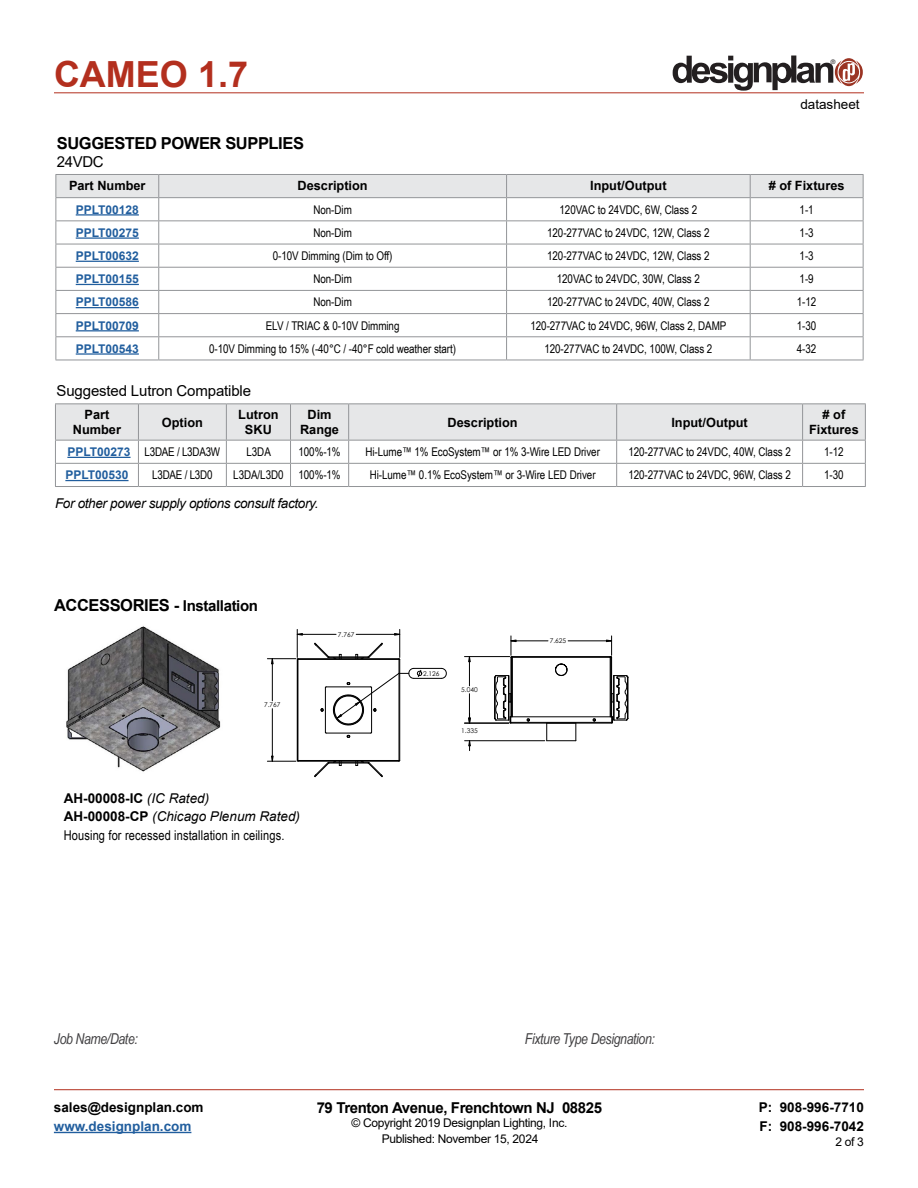
<style>
.page{position:relative;width:918px;height:1188px;background:#fff}
.page>*{position:absolute;margin:0;border:0;box-sizing:border-box;transform-origin:0 0}
.t1{font:700 36px "Arial";color:#b32f1e}
.t2{font:700 16.5px "Arial";letter-spacing:-.025em;color:#000}
.t3{font:italic 15px "Arial Narrow";letter-spacing:-.025em;color:#414042}
.t4{font:700 15px "Arial";letter-spacing:-.025em;color:#000}
.t5{font:15px "Arial";letter-spacing:-.01em;color:#000}
.t6{font:italic 13.5px/18px "Arial";color:#000}
.t7{font:700 13.5px/19.5px "Arial";color:#000}
.t8{font:13.5px "Arial Narrow";letter-spacing:.01em;color:#000}
.t9{font:italic 13.5px "Arial";letter-spacing:-.025em;color:#000}
.t10{font:700 13.5px "Arial";color:#215e9e}
.t11{font:13.5px "Arial";color:#000}
.t12{font:700 12.75px/15px "Arial";color:#000;text-align:center}
.t13{font:12px "Arial Narrow";letter-spacing:-.005em;color:#000}
.t14{font:700 12px "Arial";color:#215e9e}
.t15{font:12px "Arial";letter-spacing:-.025em;color:#000}
.t16{font:6.6px "Century Gothic";color:#000}
.t17{font:6.3px "Helvetica";color:#231f20}
.s1{font-family:"Arial";font-weight:700;color:#215e9e}
.s2{font-size:15px}
.s3{font-weight:700;font-style:normal}
</style>
<div class="page">
<hr style="left:54px;top:93px;width:810px;height:1px;background:#b32f1e">
<hr style="left:54px;top:1089px;width:810px;height:1px;background:#b32f1e">
<hr style="left:54px;top:1132px;width:137px;height:1px;background:#215e9e">
<svg style="left:673px;top:56px;width:190px;height:35px"></svg>
<hr style="left:56px;top:360px;width:103px;height:1px;background:#939598">
<hr style="left:159px;top:360px;width:348px;height:1px;background:#939598">
<hr style="left:507px;top:360px;width:243px;height:1px;background:#939598">
<hr style="left:750px;top:360px;width:114px;height:1px;background:#939598">
<svg style="left:56px;top:174px;width:808px;height:186px"></svg>
<hr style="left:76px;top:214px;width:63px;height:2px;background:#215e9e">
<hr style="left:76px;top:237px;width:63px;height:2px;background:#215e9e">
<hr style="left:76px;top:261px;width:63px;height:1px;background:#215e9e">
<hr style="left:76px;top:284px;width:63px;height:1px;background:#215e9e">
<hr style="left:76px;top:307px;width:63px;height:1px;background:#215e9e">
<hr style="left:76px;top:330px;width:63px;height:1px;background:#215e9e">
<hr style="left:76px;top:353px;width:63px;height:2px;background:#215e9e">
<img style="left:66px;top:626px;width:155px;height:146px">
<svg style="left:314px;top:762px;width:69px;height:15px"></svg>
<hr style="left:329px;top:657px;width:39px;height:1px;background:#000">
<svg style="left:314px;top:643px;width:28px;height:15px"></svg>
<svg style="left:356px;top:643px;width:27px;height:15px"></svg>
<div style="left:297px;top:659px;width:1px;height:102px;border:1px solid #000"></div>
<hr style="left:298px;top:659px;width:101px;height:1px;background:#000">
<hr style="left:298px;top:760px;width:101px;height:1px;background:#000">
<hr style="left:325px;top:688px;width:1px;height:44px;background:#000">
<hr style="left:326px;top:733px;width:45px;height:1px;background:#000">
<hr style="left:326px;top:687px;width:45px;height:1px;background:#000">
<svg style="left:321px;top:708px;width:3px;height:4px"></svg>
<hr style="left:298px;top:658px;width:101px;height:1px;background:#000">
<hr style="left:399px;top:659px;width:1px;height:101px;background:#000">
<hr style="left:298px;top:761px;width:101px;height:1px;background:#000">
<hr style="left:297px;top:634px;width:39px;height:1px;background:#000">
<hr style="left:356px;top:634px;width:44px;height:1px;background:#000">
<hr style="left:272px;top:659px;width:1px;height:42px;background:#000">
<hr style="left:272px;top:709px;width:1px;height:52px;background:#000">
<svg style="left:394px;top:629px;width:6px;height:31px"></svg>
<svg style="left:267px;top:756px;width:32px;height:6px"></svg>
<svg style="left:267px;top:629px;width:36px;height:35px"></svg>
<svg style="left:333px;top:668px;width:114px;height:70px"></svg>
<hr style="left:465px;top:740px;width:80px;height:1px;background:#000">
<hr style="left:465px;top:656px;width:45px;height:1px;background:#000">
<hr style="left:465px;top:723px;width:44px;height:1px;background:#000">
<svg style="left:468px;top:740px;width:3px;height:11px"></svg>
<svg style="left:468px;top:656px;width:3px;height:30px"></svg>
<svg style="left:468px;top:694px;width:3px;height:29px"></svg>
<svg style="left:494px;top:636px;width:135px;height:105px"></svg>
<hr style="left:55px;top:486px;width:83px;height:1px;background:#939598">
<hr style="left:138px;top:486px;width:88px;height:1px;background:#939598">
<hr style="left:226px;top:486px;width:65px;height:1px;background:#939598">
<hr style="left:291px;top:486px;width:58px;height:1px;background:#939598">
<hr style="left:349px;top:486px;width:268px;height:1px;background:#939598">
<hr style="left:617px;top:486px;width:186px;height:1px;background:#939598">
<hr style="left:803px;top:486px;width:63px;height:1px;background:#939598">
<hr style="left:55px;top:403px;width:83px;height:1px;background:#939598">
<hr style="left:138px;top:403px;width:88px;height:1px;background:#939598">
<hr style="left:226px;top:403px;width:65px;height:1px;background:#939598">
<hr style="left:291px;top:403px;width:58px;height:1px;background:#939598">
<hr style="left:349px;top:403px;width:268px;height:1px;background:#939598">
<hr style="left:617px;top:403px;width:186px;height:1px;background:#939598">
<hr style="left:803px;top:403px;width:63px;height:1px;background:#939598">
<svg style="left:55px;top:404px;width:811px;height:82px"></svg>
<hr style="left:67px;top:457px;width:64px;height:1px;background:#215e9e">
<hr style="left:65px;top:480px;width:64px;height:1px;background:#215e9e">
<h1 class="t1" style="left:54px;top:49px;width:196px">CAMEO 1.7</h1>
<p class="t17" style="left:831px;top:58px;width:6px">®</p>
<p class="t11" style="left:800px;top:95px;width:61px">datasheet</p>
<h2 class="t2" style="left:57px;top:131px;width:249px">SUGGESTED POWER SUPPLIES</h2>
<p class="t5" style="left:57px;top:151px;width:48px">24VDC</p>
<p class="t12" style="left:69px;top:178px;width:78px">Part Number</p>
<p class="t12" style="left:298px;top:178px;width:72px">Description</p>
<p class="t12" style="left:590px;top:178px;width:78px">Input/Output</p>
<p class="t12" style="left:769px;top:178px;width:77px"># of Fixtures</p>
<p class="t14" style="left:76px;top:201px;width:65px">PPLT00128</p>
<p class="t13" style="left:313px;top:201px;width:40px">Non-Dim</p>
<p class="t13" style="left:560px;top:201px;width:139px">120VAC to 24VDC, 6W, Class 2</p>
<p class="t13" style="left:800px;top:201px;width:16px">1-1</p>
<p class="t14" style="left:76px;top:224px;width:65px">PPLT00275</p>
<p class="t13" style="left:313px;top:224px;width:40px">Non-Dim</p>
<p class="t13" style="left:547px;top:224px;width:164px">120-277VAC to 24VDC, 12W, Class 2</p>
<p class="t13" style="left:800px;top:224px;width:16px">1-3</p>
<p class="t14" style="left:76px;top:247px;width:65px">PPLT00632</p>
<p class="t13" style="left:273px;top:247px;width:121px">0-10V Dimming (Dim to Off)</p>
<p class="t13" style="left:547px;top:247px;width:164px">120-277VAC to 24VDC, 12W, Class 2</p>
<p class="t13" style="left:800px;top:247px;width:16px">1-3</p>
<p class="t14" style="left:76px;top:271px;width:65px">PPLT00155</p>
<p class="t13" style="left:313px;top:270px;width:40px">Non-Dim</p>
<p class="t13" style="left:557px;top:270px;width:145px">120VAC to 24VDC, 30W, Class 2</p>
<p class="t13" style="left:800px;top:270px;width:16px">1-9</p>
<p class="t14" style="left:76px;top:294px;width:65px">PPLT00586</p>
<p class="t13" style="left:313px;top:293px;width:40px">Non-Dim</p>
<p class="t13" style="left:547px;top:293px;width:164px">120-277VAC to 24VDC, 40W, Class 2</p>
<p class="t13" style="left:797px;top:293px;width:21px">1-12</p>
<p class="t14" style="left:76px;top:317px;width:65px">PPLT00709</p>
<p class="t13" style="left:266px;top:317px;width:135px">ELV / TRIAC &amp; 0-10V Dimming</p>
<p class="t13" style="left:530px;top:317px;width:198px">120-277VAC to 24VDC, 96W, Class 2, DAMP</p>
<p class="t13" style="left:797px;top:317px;width:21px">1-30</p>
<p class="t14" style="left:76px;top:340px;width:65px">PPLT00543</p>
<p class="t13" style="left:209px;top:340px;width:248px">0-10V Dimming to 15% (-40°C / -40°F cold weather start)</p>
<p class="t13" style="left:544px;top:340px;width:169px">120-277VAC to 24VDC, 100W, Class 2</p>
<p class="t13" style="left:797px;top:340px;width:21px">4-32</p>
<p class="t5" style="left:57px;top:381px;width:196px">Suggested Lutron Compatible</p>
<p class="t12" style="left:73px;top:407px;width:50px">Part<br>Number</p>
<p class="t12" style="left:162px;top:415px;width:43px">Option</p>
<p class="t12" style="left:238px;top:407px;width:42px">Lutron<br>SKU</p>
<p class="t12" style="left:300px;top:407px;width:40px">Dim<br>Range</p>
<p class="t12" style="left:448px;top:415px;width:72px">Description</p>
<p class="t12" style="left:671px;top:415px;width:78px">Input/Output</p>
<p class="t12" style="left:809px;top:407px;width:51px"># of<br>Fixtures</p>
<p class="t13" style="left:67px;top:443px;width:154px"><span class="s1">PPLT00273</span> L3DAE / L3DA3W</p>
<p class="t13" style="left:247px;top:443px;width:26px">L3DA</p>
<p class="t13" style="left:298px;top:443px;width:44px">100%-1%</p>
<p class="t13" style="left:365px;top:443px;width:236px">Hi-Lume™ 1% EcoSystem™ or 1% 3-Wire LED Driver</p>
<p class="t13" style="left:628px;top:443px;width:164px">120-277VAC to 24VDC, 40W, Class 2</p>
<p class="t13" style="left:824px;top:443px;width:21px">1-12</p>
<p class="t14" style="left:65px;top:467px;width:65px">PPLT00530</p>
<p class="t13" style="left:152px;top:466px;width:62px">L3DAE / L3D0</p>
<p class="t13" style="left:233px;top:466px;width:109px">L3DA/L3D0 100%-1%</p>
<p class="t13" style="left:370px;top:466px;width:227px">Hi-Lume™ 0.1% EcoSystem™ or 3-Wire LED Driver</p>
<p class="t13" style="left:628px;top:466px;width:164px">120-277VAC to 24VDC, 96W, Class 2</p>
<p class="t13" style="left:824px;top:466px;width:21px">1-30</p>
<p class="t9" style="left:55px;top:494px;width:265px">For other power supply options consult factory.</p>
<h2 class="t2" style="left:54px;top:593px;width:206px">ACCESSORIES - <span class="s2">Installation</span></h2>
<p class="t16" style="left:264px;top:700px;width:18px">7.767</p>
<p class="t6" style="left:64px;top:789px;width:238px"><span class="s3">AH-00008-IC</span> (IC Rated)<br><span class="s3">AH-00008-CP</span> (Chicago Plenum Rated)</p>
<p class="t8" style="left:64px;top:825px;width:222px">Housing for recessed installation in ceilings.</p>
<p class="t16" style="left:338px;top:630px;width:18px">7.767</p>
<p class="t16" style="left:423px;top:669px;width:18px">2.126</p>
<p class="t16" style="left:461px;top:685px;width:18px">5.040</p>
<p class="t16" style="left:461px;top:726px;width:18px">1.335</p>
<p class="t16" style="left:550px;top:636px;width:18px">7.625</p>
<p class="t3" style="left:54px;top:1028px;width:85px">Job Name/Date:</p>
<p class="t3" style="left:525px;top:1029px;width:132px">Fixture Type Designation:</p>
<p class="t7" style="left:54px;top:1097px;width:151px">sales@designplan.com</p>
<p class="t10" style="left:54px;top:1117px;width:139px">www.designplan.com</p>
<p class="t4" style="left:317px;top:1097px;width:287px">79 Trenton Avenue, Frenchtown NJ 08825</p>
<p class="t15" style="left:351px;top:1115px;width:217px">© Copyright 2019 Designplan Lighting, Inc.</p>
<p class="t7" style="left:759px;top:1097px;width:107px">P: 908-996-7710<br>F: 908-996-7042</p>
<p class="t15" style="left:382px;top:1130px;width:158px">Published: November 15, 2024</p>
<p class="t15" style="left:835px;top:1133px;width:30px">2 of 3</p>
</div>
